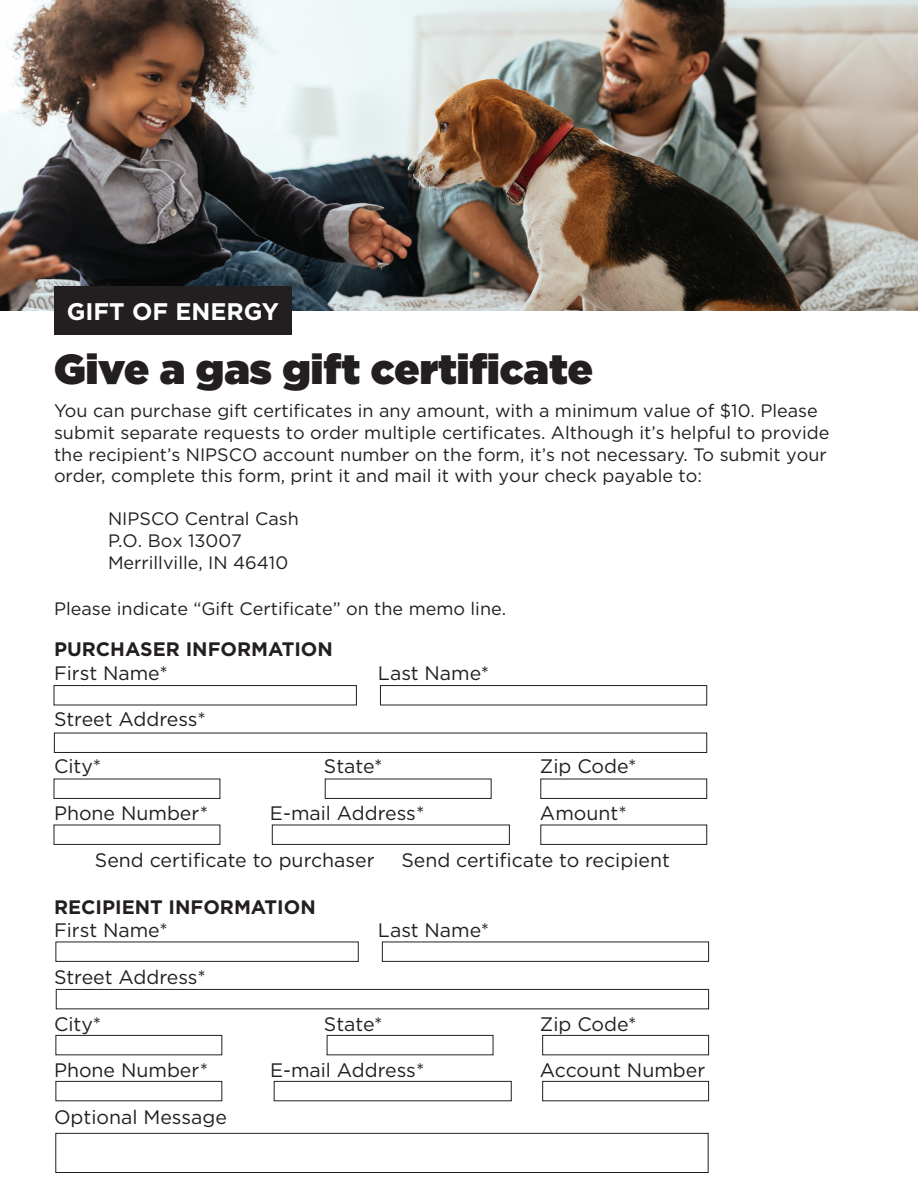
<style>
.page{position:relative;width:918px;height:1188px;background:#fff}
.page>*{position:absolute;margin:0;border:0;box-sizing:border-box;transform-origin:0 0}
.t1{font:900 42px "Gotham";color:#231f20}
.t2{font:700 24px "Gotham";color:#fff}
.t3{font:19.5px "Gotham";color:#231f20}
.t4{font:700 19.5px "Gotham";color:#231f20}
.t5{font:18px/21.6px "Gotham";color:#231f20}
</style>
<div class="page">
<img style="left:0;top:0;width:918px;height:310px">
<div style="left:54px;top:286px;width:238px;height:48px;background:#231f20"></div>
<div style="left:54px;top:685px;width:303px;height:20px;border:1px solid #231f20"></div>
<div style="left:56px;top:942px;width:303px;height:20px;border:1px solid #231f20"></div>
<div style="left:54px;top:779px;width:166px;height:20px;border:1px solid #231f20"></div>
<div style="left:56px;top:1035px;width:166px;height:20px;border:1px solid #231f20"></div>
<div style="left:325px;top:779px;width:167px;height:20px;border:1px solid #231f20"></div>
<div style="left:327px;top:1035px;width:166px;height:20px;border:1px solid #231f20"></div>
<div style="left:540px;top:779px;width:167px;height:20px;border:1px solid #231f20"></div>
<div style="left:542px;top:1035px;width:167px;height:20px;border:1px solid #231f20"></div>
<div style="left:54px;top:825px;width:166px;height:20px;border:1px solid #231f20"></div>
<div style="left:56px;top:1081px;width:166px;height:20px;border:1px solid #231f20"></div>
<div style="left:540px;top:825px;width:167px;height:20px;border:1px solid #231f20"></div>
<div style="left:542px;top:1081px;width:167px;height:20px;border:1px solid #231f20"></div>
<div style="left:272px;top:825px;width:238px;height:20px;border:1px solid #231f20"></div>
<div style="left:274px;top:1081px;width:238px;height:20px;border:1px solid #231f20"></div>
<div style="left:54px;top:733px;width:653px;height:20px;border:1px solid #231f20"></div>
<div style="left:56px;top:989px;width:653px;height:20px;border:1px solid #231f20"></div>
<div style="left:55px;top:1133px;width:654px;height:40px;border:1px solid #231f20"></div>
<div style="left:380px;top:685px;width:327px;height:20px;border:1px solid #231f20"></div>
<div style="left:382px;top:942px;width:327px;height:20px;border:1px solid #231f20"></div>
<p class="t2" style="left:67px;top:295px;width:214px">GIFT OF ENERGY</p>
<p class="t1" style="left:54px;top:339px;width:540px">Give a gas gift certificate</p>
<p class="t5" style="left:54px;top:400px;width:777px">You can purchase gift certificates in any amount, with a minimum value of $10. Please submit separate requests to order multiple certificates. Although it’s helpful to provide the recipient’s NIPSCO account number on the form, it’s not necessary. To submit your order, complete this form, print it and mail it with your check payable to:</p>
<p class="t5" style="left:108px;top:508px;width:192px">NIPSCO Central Cash<br>P.O. Box 13007<br>Merrillville, IN 46410</p>
<p class="t5" style="left:54px;top:598px;width:454px">Please indicate “Gift Certificate” on the memo line.</p>
<p class="t4" style="left:54px;top:636px;width:280px">PURCHASER INFORMATION</p>
<p class="t3" style="left:54px;top:660px;width:115px">First Name*</p>
<p class="t3" style="left:378px;top:660px;width:113px">Last Name*</p>
<p class="t3" style="left:54px;top:707px;width:153px">Street Address*</p>
<p class="t3" style="left:54px;top:754px;width:49px">City*</p>
<p class="t3" style="left:324px;top:754px;width:60px">State*</p>
<p class="t3" style="left:540px;top:754px;width:98px">Zip Code*</p>
<p class="t3" style="left:54px;top:801px;width:156px">Phone Number*</p>
<p class="t3" style="left:270px;top:801px;width:156px">E-mail Address*</p>
<p class="t3" style="left:540px;top:801px;width:88px">Amount*</p>
<p class="t3" style="left:95px;top:847px;width:281px">Send certificate to purchaser</p>
<p class="t3" style="left:401px;top:847px;width:270px">Send certificate to recipient</p>
<p class="t4" style="left:54px;top:894px;width:263px">RECIPIENT INFORMATION</p>
<p class="t3" style="left:54px;top:918px;width:115px">First Name*</p>
<p class="t3" style="left:378px;top:918px;width:113px">Last Name*</p>
<p class="t3" style="left:54px;top:964px;width:153px">Street Address*</p>
<p class="t3" style="left:54px;top:1011px;width:49px">City*</p>
<p class="t3" style="left:324px;top:1011px;width:60px">State*</p>
<p class="t3" style="left:540px;top:1011px;width:98px">Zip Code*</p>
<p class="t3" style="left:54px;top:1058px;width:156px">Phone Number*</p>
<p class="t3" style="left:270px;top:1058px;width:156px">E-mail Address*</p>
<p class="t3" style="left:540px;top:1058px;width:167px">Account Number</p>
<p class="t3" style="left:54px;top:1105px;width:174px">Optional Message</p>
</div>
